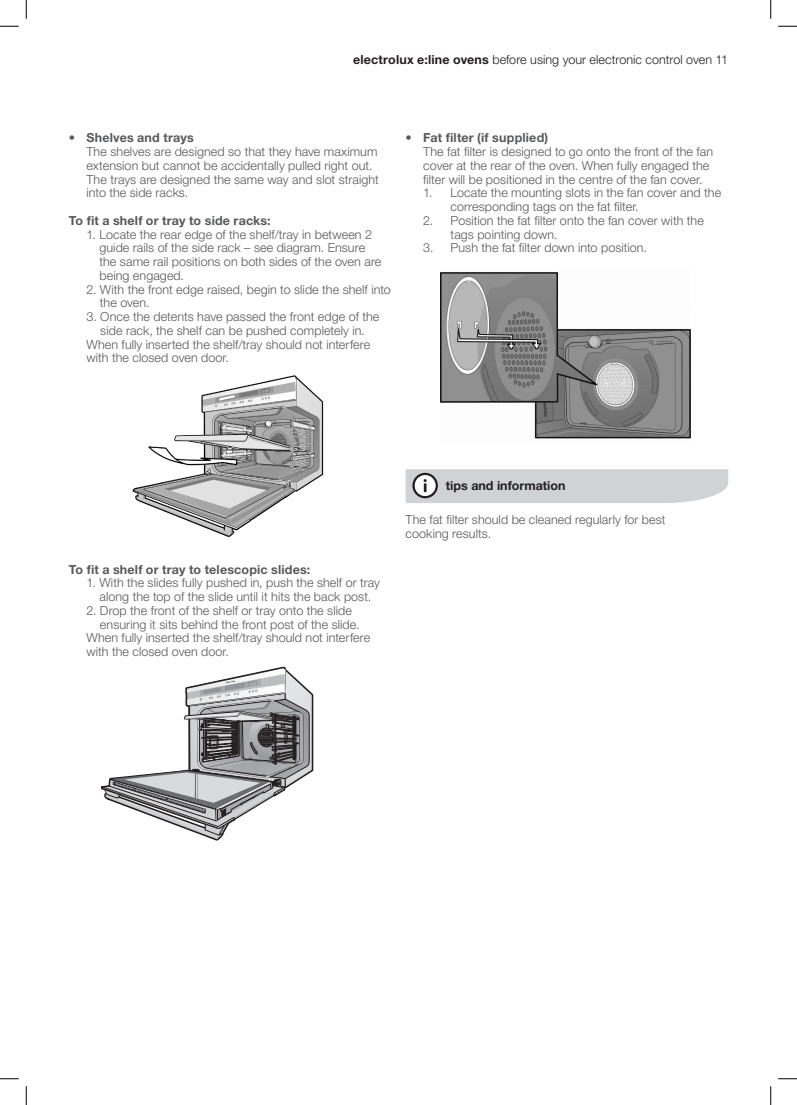
<style>
.page{position:relative;width:797px;height:1105px;background:#fff}
.page>*{position:absolute;margin:0;border:0;box-sizing:border-box;transform-origin:0 0}
.body_copy{font:300 12.5px/13.8px "Helvetica Neue LT";letter-spacing:.005em;color:#57585a}
.subhead{font:700 12.5px "Helvetica Neue LT";letter-spacing:.015em;color:#57585a}
.page_title___number{font:300 12.5px "Helvetica Neue LT";letter-spacing:.005em;color:#231f20}
.t1{font:700 12.5px "Helvetica Neue";color:#231f20}
.s1{font-weight:700}
</style>
<div class="page">
<img style="left:132px;top:375px;width:192px;height:163px">
<svg style="left:101px;top:666px;width:213px;height:175px"></svg>
<img style="left:440px;top:272px;width:250px;height:167px">
<svg style="left:405px;top:469px;width:323px;height:34px;background:#d0d1d3"></svg>
<svg style="left:0;top:25px;width:19px;height:2px"></svg>
<svg style="left:778px;top:25px;width:19px;height:2px"></svg>
<svg style="left:0;top:1078px;width:19px;height:1px"></svg>
<svg style="left:778px;top:1078px;width:19px;height:1px"></svg>
<svg style="left:25px;top:0;width:2px;height:19px"></svg>
<svg style="left:25px;top:1086px;width:2px;height:19px"></svg>
<svg style="left:770px;top:0;width:1px;height:19px"></svg>
<svg style="left:770px;top:1086px;width:1px;height:19px"></svg>
<p class="page_title___number" style="left:353px;top:52px;width:376px"><span class="s1">electrolux e:line ovens</span> before using your electronic control oven 11</p>
<p class="subhead" style="left:69px;top:130px;width:126px">• Shelves and trays</p>
<p class="body_copy" style="left:86px;top:144px;width:294px">The shelves are designed so that they have maximum extension but cannot be accidentally pulled right out.<br>The trays are designed the same way and slot straight into the side racks.</p>
<p class="subhead" style="left:69px;top:213px;width:203px">To fit a shelf or tray to side racks:</p>
<p class="body_copy" style="left:99px;top:227px;width:283px;text-indent:-13px">1. Locate the rear edge of the shelf/tray in between 2 guide rails of the side rack – see diagram. Ensure the same rail positions on both sides of the oven are being engaged.</p>
<p class="body_copy" style="left:100px;top:282px;width:292px;text-indent:-13px">2. With the front edge raised, begin to slide the shelf into the oven.</p>
<p class="body_copy" style="left:86px;top:309px;width:294px;text-align:center">3. Once the detents have passed the front edge of the side rack, the shelf can be pushed completely in.</p>
<p class="body_copy" style="left:86px;top:337px;width:285px">When fully inserted the shelf/tray should not interfere with the closed oven door.</p>
<p class="subhead" style="left:405px;top:130px;width:144px">• Fat filter (if supplied)</p>
<p class="body_copy" style="left:423px;top:144px;width:291px">The fat filter is designed to go onto the front of the fan cover at the rear of the oven. When fully engaged the filter will be positioned in the centre of the fan cover.</p>
<p class="body_copy" style="left:450px;top:186px;width:272px;text-indent:-27px">1. Locate the mounting slots in the fan cover and the corresponding tags on the fat filter.</p>
<p class="body_copy" style="left:450px;top:213px;width:255px;text-indent:-27px">2. Position the fat filter onto the fan cover with the tags pointing down.</p>
<p class="body_copy" style="left:423px;top:241px;width:225px">3. Push the fat filter down into position.</p>
<p class="subhead" style="left:69px;top:561px;width:243px">To fit a shelf or tray to telescopic slides:</p>
<p class="body_copy" style="left:86px;top:576px;width:295px;text-align:center">1. With the slides fully pushed in, push the shelf or tray along the top of the slide until it hits the back post.</p>
<p class="body_copy" style="left:100px;top:603px;width:261px;text-indent:-13px">2. Drop the front of the shelf or tray onto the slide ensuring it sits behind the front post of the slide.</p>
<p class="body_copy" style="left:86px;top:631px;width:285px">When fully inserted the shelf/tray should not interfere with the closed oven door.</p>
<p class="t1" style="left:446px;top:478px;width:121px">tips and information</p>
<p class="body_copy" style="left:405px;top:512px;width:261px">The fat filter should be cleaned regularly for best cooking results.</p>
</div>
